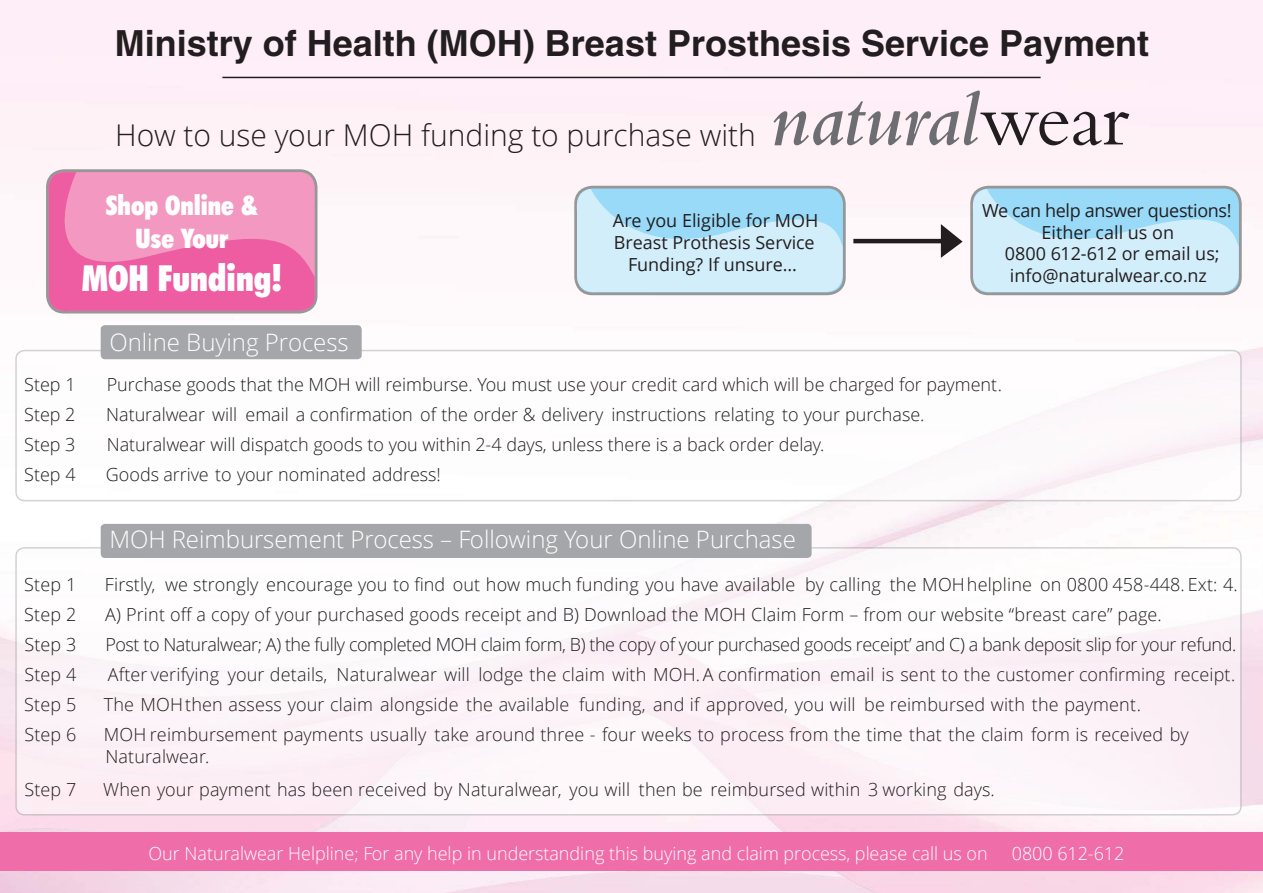
<style>
.page{position:relative;width:1263px;height:893px;background:#fff}
.page>*{position:absolute;margin:0;border:0;box-sizing:border-box;transform-origin:0 0}
.t1{font:700 36px "Helvetica";color:#221e1f}
.t2{font:900 condensed 36px "Futura BT";color:#fff}
.t3{font:300 30px "Open Sans";color:#221e1f}
.t4{font:900 condensed 27px/32.4px "Futura BT";color:#fff;text-align:center}
.t5{font:300 24px "Open Sans";color:#fff}
.t6{font:300 18px/21.6px "Open Sans";color:#221e1f}
.t7{font:300 18px "Open Sans";letter-spacing:-.025em;color:#221e1f}
.t8{font:18px/21.6px "Open Sans";color:#221e1f;text-align:center}
.t9{font:300 18px "Open Sans";color:#fff}
.t10{font:18px "Open Sans";letter-spacing:-.02em;color:#221e1f}
</style>
<div class="page">
<div style="left:15px;top:350px;width:1227px;height:151px;border:2px solid #a4a6a9;border-radius:9px"></div>
<div style="left:101px;top:325px;width:261px;height:34px;background:#a4a6a9;border-radius:4px"></div>
<div style="left:16px;top:548px;width:1225px;height:267px;background:#fdf6fa;border-radius:9px"></div>
<div style="left:15px;top:547px;width:1227px;height:268px;border:2px solid #a4a6a9;border-radius:9px"></div>
<div style="left:101px;top:524px;width:711px;height:34px;background:#a4a6a9;border-radius:4px"></div>
<div style="left:574px;top:186px;width:272px;height:109px;border:3px solid #979797;border-radius:17px"></div>
<svg style="left:574px;top:189px;width:271px;height:106px;background:#bce3f5"></svg>
<div style="left:970px;top:186px;width:272px;height:109px;border:3px solid #979797;border-radius:17px"></div>
<svg style="left:970px;top:189px;width:271px;height:106px;background:#bce3f5"></svg>
<hr style="left:222px;top:77px;width:818px;height:1px;background:#221e1f">
<hr style="left:853px;top:239px;width:99px;height:4px;background:#221e1f">
<svg style="left:941px;top:224px;width:22px;height:34px"></svg>
<div style="left:0;top:833px;width:1263px;height:38px;background:#ef6da9"></div>
<svg style="left:773px;top:91px;width:356px;height:54px"></svg>
<svg style="left:22px;top:172px;width:295px;height:142px;background:#ee88b7"></svg>
<h1 class="t1" style="left:115px;top:30px;width:1036px">Ministry of Health (MOH) Breast Prosthesis Service Payment</h1>
<h2 class="t3" style="left:115px;top:123px;width:642px">How to use your MOH funding to purchase with</h2>
<h3 class="t4" style="left:106px;top:191px;width:154px">Shop Online &amp;<br>Use Your</h3>
<h1 class="t2" style="left:82px;top:263px;width:202px">MOH Funding!</h1>
<h3 class="t5" style="left:109px;top:332px;width:241px">Online Buying Process</h3>
<p class="t8" style="left:613px;top:212px;width:207px">Are you Eligible for MOH<br>Breast Prothesis Service<br>Funding? If unsure…</p>
<p class="t10" style="left:982px;top:203px;width:251px">We can help answer questions!</p>
<p class="t8" style="left:1041px;top:223px;width:134px">Either call us on</p>
<p class="t8" style="left:1005px;top:245px;width:216px">0800 612-612 or email us;</p>
<p class="t8" style="left:1010px;top:266px;width:199px">info@naturalwear.co.nz</p>
<p class="t6" style="left:24px;top:376px;width:53px">Step 1</p>
<p class="t6" style="left:107px;top:376px;width:897px">Purchase goods that the MOH will reimburse. You must use your credit card which will be charged for payment.</p>
<p class="t6" style="left:24px;top:406px;width:53px">Step 2</p>
<p class="t6" style="left:106px;top:406px;width:820px">Naturalwear will email a confirmation of the order &amp; delivery instructions relating to your purchase.</p>
<p class="t6" style="left:24px;top:436px;width:53px">Step 3</p>
<p class="t6" style="left:107px;top:436px;width:719px">Naturalwear will dispatch goods to you within 2-4 days, unless there is a back order delay.</p>
<p class="t6" style="left:24px;top:466px;width:53px">Step 4</p>
<p class="t6" style="left:106px;top:466px;width:336px">Goods arrive to your nominated address!</p>
<h3 class="t5" style="left:109px;top:530px;width:688px">MOH Reimbursement Process – Following Your Online Purchase</h3>
<p class="t6" style="left:24px;top:576px;width:54px">Step 1</p>
<p class="t6" style="left:105px;top:576px;width:1134px">Firstly, we strongly encourage you to find out how much funding you have available by calling the MOH helpline on 0800 458-448. Ext: 4.</p>
<p class="t6" style="left:24px;top:606px;width:54px">Step 2</p>
<p class="t6" style="left:105px;top:606px;width:1058px">A) Print off a copy of your purchased goods receipt and B) Download the MOH Claim Form – from our website “breast care” page.</p>
<p class="t6" style="left:24px;top:636px;width:54px">Step 3</p>
<p class="t7" style="left:105px;top:638px;width:1132px">Post to Naturalwear; A) the fully completed MOH claim form, B) the copy of your purchased goods receipt’ and C) a bank deposit slip for your refund.</p>
<p class="t6" style="left:24px;top:666px;width:54px">Step 4</p>
<p class="t6" style="left:108px;top:666px;width:1059px">After verifying your details, Naturalwear will lodge the claim with MOH. A confirmation email is sent to the customer confirming</p>
<p class="t6" style="left:1174px;top:666px;width:63px">receipt.</p>
<p class="t6" style="left:24px;top:696px;width:54px">Step 5</p>
<p class="t6" style="left:104px;top:696px;width:1039px">The MOHthen assess your claim alongside the available funding, and if approved, you will be reimbursed with the payment.</p>
<p class="t6" style="left:24px;top:726px;width:54px">Step 6</p>
<p class="t6" style="left:104px;top:726px;width:1086px">MOH reimbursement payments usually take around three - four weeks to process from the time that the claim form is received by<br>Naturalwear.</p>
<p class="t6" style="left:24px;top:780px;width:54px">Step 7</p>
<p class="t6" style="left:103px;top:780px;width:893px">When your payment has been received by Naturalwear, you will then be reimbursed within 3 working days.</p>
<p class="t9" style="left:149px;top:847px;width:841px">Our Naturalwear Helpline; For any help in understanding this buying and claim process, please call us on</p>
<p class="t9" style="left:1012px;top:847px;width:114px">0800 612-612</p>
</div>
